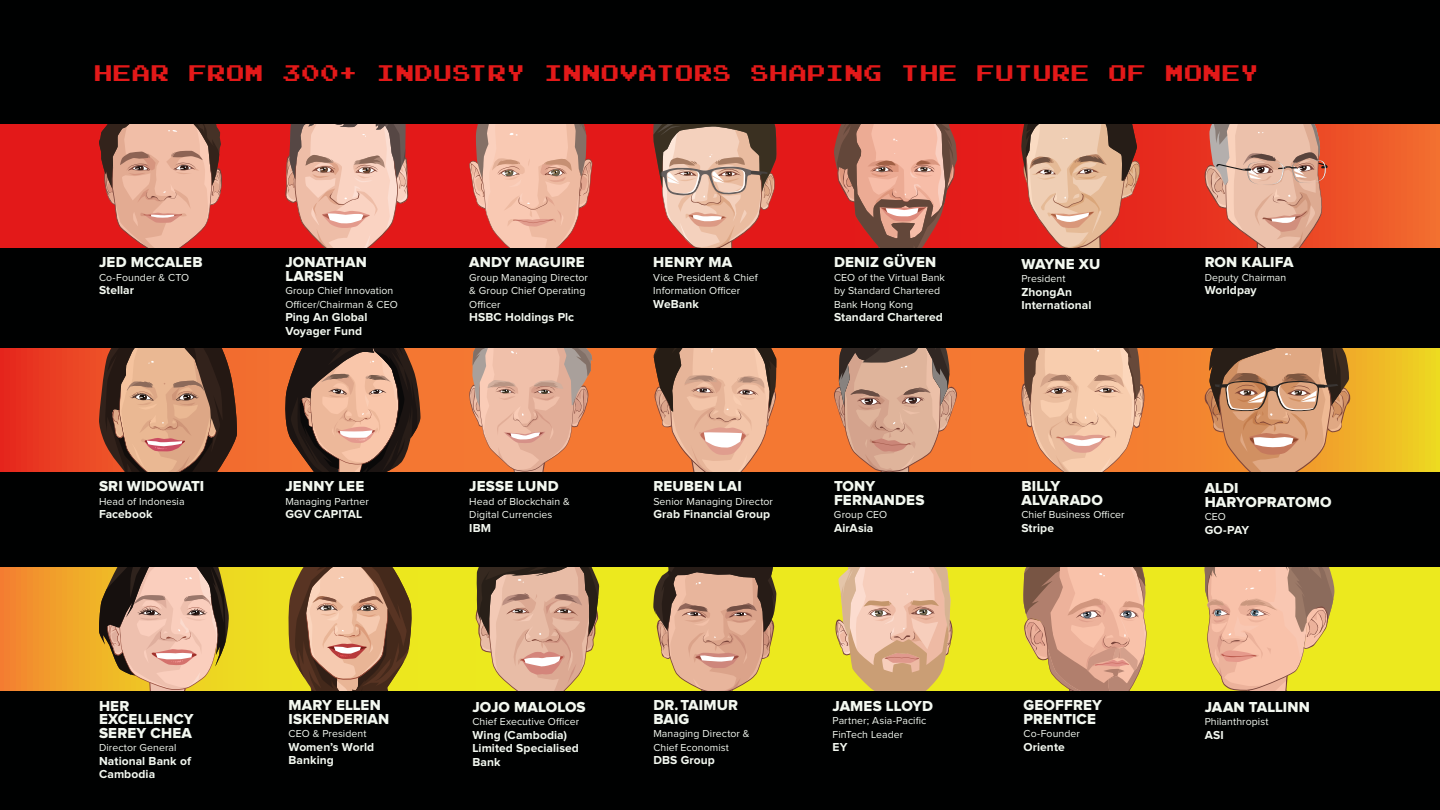
<style>
.page{position:relative;width:1440px;height:810px;background:#000101}
.page>*{position:absolute;margin:0;border:0;box-sizing:border-box;transform-origin:0 0}
.t1{font:22.5px "Joystix Monospace";letter-spacing:.01em;color:#e31919}
.t2{font:15px/13.5px "Proxima Nova Extrabld";letter-spacing:.01em;color:#f3f8f0}
.t3{font:700 12px/13.5px "Proxima Nova";letter-spacing:.005em;color:#f3f8f0}
.t4{font:10.5px/13.5px "Proxima Nova";letter-spacing:.005em;color:#f3f8f0}
</style>
<div class="page">
<svg style="left:0;top:124px;width:1440px;height:123px;background:#e5281d"></svg>
<svg style="left:0;top:348px;width:1440px;height:124px;background:#f0792c"></svg>
<svg style="left:0;top:567px;width:1440px;height:124px;background:#ecd920"></svg>
<svg style="left:476px;top:567px;width:123px;height:124px;background:#c9a57a"></svg>
<svg style="left:1205px;top:568px;width:129px;height:123px;background:#e2b782"></svg>
<svg style="left:289px;top:567px;width:123px;height:124px;background:#aa855e"></svg>
<svg style="left:1024px;top:568px;width:123px;height:123px;background:#d8a87f"></svg>
<svg style="left:285px;top:124px;width:123px;height:123px;background:#e0a193"></svg>
<svg style="left:285px;top:348px;width:136px;height:124px;background:#986e58"></svg>
<svg style="left:99px;top:124px;width:123px;height:123px;background:#d38a79"></svg>
<svg style="left:99px;top:348px;width:138px;height:124px;background:#a1725a"></svg>
<svg style="left:99px;top:567px;width:130px;height:124px;background:#c29d76"></svg>
<svg style="left:835px;top:567px;width:118px;height:124px;background:#e4bf8c"></svg>
<svg style="left:469px;top:124px;width:123px;height:123px;background:#e79e8c"></svg>
<svg style="left:469px;top:348px;width:123px;height:124px;background:#e2a587"></svg>
<svg style="left:653px;top:348px;width:123px;height:124px;background:#d69e7e"></svg>
<svg style="left:653px;top:567px;width:123px;height:124px;background:#c39d6c"></svg>
<svg style="left:1021px;top:348px;width:123px;height:124px;background:#e5ae8b"></svg>
<svg style="left:834px;top:124px;width:123px;height:123px;background:#c67768"></svg>
<svg style="left:834px;top:348px;width:123px;height:124px;background:#c99072"></svg>
<svg style="left:1205px;top:124px;width:123px;height:123px;background:#dd9a86"></svg>
<svg style="left:1205px;top:348px;width:145px;height:124px;background:#c18a5d"></svg>
<svg style="left:1021px;top:124px;width:119px;height:123px;background:#d29079"></svg>
<svg style="left:653px;top:124px;width:123px;height:123px;background:#cb8d7d"></svg>
<h1 class="t1" style="left:94px;top:56px;width:1167px">HEAR FROM 300+ INDUSTRY INNOVATORS SHAPING THE FUTURE OF MONEY</h1>
<h2 class="t2" style="left:99px;top:256px;width:105px">JED MCCALEB</h2>
<p class="t4" style="left:99px;top:271px;width:92px">Co-Founder &amp; CTO</p>
<p class="t3" style="left:99px;top:284px;width:37px">Stellar</p>
<h2 class="t2" style="left:99px;top:480px;width:107px">SRI WIDOWATI</h2>
<p class="t4" style="left:99px;top:495px;width:87px">Head of Indonesia</p>
<p class="t3" style="left:99px;top:508px;width:55px">Facebook</p>
<h2 class="t2" style="left:99px;top:700px;width:96px">HER<br>EXCELLENCY<br>SEREY CHEA</h2>
<p class="t4" style="left:99px;top:741px;width:79px">Director General</p>
<p class="t3" style="left:99px;top:754px;width:93px">National Bank of<br>Cambodia</p>
<h2 class="t2" style="left:285px;top:256px;width:83px">JONATHAN<br>LARSEN</h2>
<p class="t4" style="left:285px;top:284px;width:114px">Group Chief Innovation<br>Officer/Chairman &amp; CEO</p>
<p class="t3" style="left:285px;top:311px;width:84px">Ping An Global<br>Voyager Fund</p>
<h2 class="t2" style="left:285px;top:480px;width:80px">JENNY LEE</h2>
<p class="t4" style="left:285px;top:495px;width:85px">Managing Partner</p>
<p class="t3" style="left:285px;top:508px;width:79px">GGV CAPITAL</p>
<h2 class="t2" style="left:289px;top:699px;width:102px">MARY ELLEN<br>ISKENDERIAN</h2>
<p class="t4" style="left:289px;top:727px;width:79px">CEO &amp; President</p>
<p class="t3" style="left:289px;top:741px;width:87px">Women’s World<br>Banking</p>
<h2 class="t2" style="left:469px;top:256px;width:117px">ANDY MAGUIRE</h2>
<p class="t4" style="left:469px;top:271px;width:120px">Group Managing Director &amp; Group Chief Operating<br>Officer</p>
<p class="t3" style="left:469px;top:311px;width:106px">HSBC Holdings Plc</p>
<h2 class="t2" style="left:469px;top:480px;width:91px">JESSE LUND</h2>
<p class="t4" style="left:469px;top:495px;width:102px">Head of Blockchain &amp;<br>Digital Currencies</p>
<p class="t3" style="left:469px;top:521px;width:23px">IBM</p>
<h2 class="t2" style="left:653px;top:256px;width:81px">HENRY MA</h2>
<p class="t4" style="left:653px;top:271px;width:106px">Vice President &amp; Chief<br>Information Officer</p>
<p class="t3" style="left:653px;top:297px;width:47px">WeBank</p>
<h2 class="t2" style="left:834px;top:256px;width:104px">DENIZ GÜVEN</h2>
<p class="t4" style="left:834px;top:271px;width:112px">CEO of the Virtual Bank by Standard Chartered<br>Bank Hong Kong</p>
<p class="t3" style="left:834px;top:311px;width:110px">Standard Chartered</p>
<h2 class="t2" style="left:653px;top:480px;width:90px">REUBEN LAI</h2>
<p class="t4" style="left:653px;top:495px;width:121px">Senior Managing Director</p>
<p class="t3" style="left:653px;top:508px;width:118px">Grab Financial Group</p>
<h2 class="t2" style="left:834px;top:480px;width:92px">TONY<br>FERNANDES</h2>
<p class="t4" style="left:834px;top:508px;width:55px">Group CEO</p>
<p class="t3" style="left:834px;top:521px;width:41px">AirAsia</p>
<h2 class="t2" style="left:472px;top:701px;width:115px">JOJO MALOLOS</h2>
<p class="t4" style="left:472px;top:715px;width:108px">Chief Executive Officer</p>
<p class="t3" style="left:472px;top:728px;width:108px">Wing (Cambodia)<br>Limited Specialised<br>Bank</p>
<h2 class="t2" style="left:653px;top:699px;width:86px">DR.TAIMUR<br>BAIG</h2>
<p class="t4" style="left:653px;top:727px;width:98px">Managing Director &amp;<br>Chief Economist</p>
<p class="t3" style="left:653px;top:754px;width:63px">DBS Group</p>
<h2 class="t2" style="left:832px;top:700px;width:102px">JAMES LLOYD</h2>
<p class="t4" style="left:832px;top:714px;width:95px">Partner; Asia-Pacific<br>FinTech Leader</p>
<p class="t3" style="left:832px;top:741px;width:17px">EY</p>
<h2 class="t2" style="left:1021px;top:258px;width:80px">WAYNE XU</h2>
<p class="t4" style="left:1021px;top:272px;width:46px">President</p>
<p class="t3" style="left:1021px;top:285px;width:72px">ZhongAn<br>International</p>
<h2 class="t2" style="left:1021px;top:480px;width:83px">BILLY<br>ALVARADO</h2>
<p class="t4" style="left:1021px;top:508px;width:105px">Chief Business Officer</p>
<p class="t3" style="left:1021px;top:521px;width:34px">Stripe</p>
<h2 class="t2" style="left:1024px;top:699px;width:80px">GEOFFREY<br>PRENTICE</h2>
<p class="t4" style="left:1024px;top:727px;width:58px">Co-Founder</p>
<p class="t3" style="left:1024px;top:741px;width:43px">Oriente</p>
<h2 class="t2" style="left:1205px;top:256px;width:90px">RON KALIFA</h2>
<p class="t4" style="left:1205px;top:271px;width:83px">Deputy Chairman</p>
<p class="t3" style="left:1205px;top:284px;width:54px">Worldpay</p>
<h2 class="t2" style="left:1205px;top:482px;width:128px">ALDI<br>HARYOPRATOMO</h2>
<p class="t4" style="left:1205px;top:510px;width:23px">CEO</p>
<p class="t3" style="left:1205px;top:523px;width:46px">GO-PAY</p>
<h2 class="t2" style="left:1205px;top:701px;width:107px">JAAN TALLINN</h2>
<p class="t4" style="left:1205px;top:715px;width:65px">Philanthropist</p>
<p class="t3" style="left:1205px;top:728px;width:21px">ASI</p>
</div>
